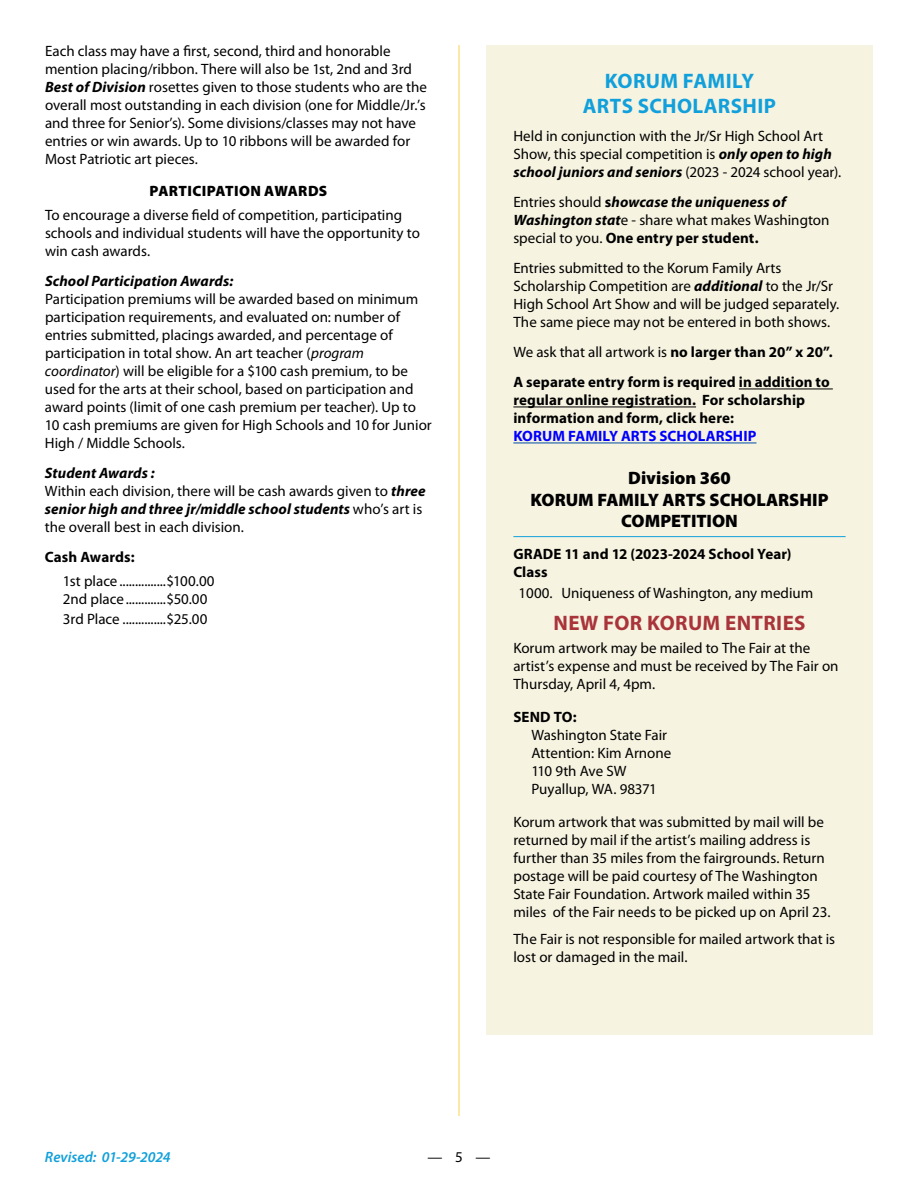
<style>
.page{position:relative;width:918px;height:1188px;background:#fff}
.page>*{position:absolute;margin:0;border:0;box-sizing:border-box;transform-origin:0 0}
.t1{font:700 21px/25.2px "Myriad Pro";letter-spacing:.015em;color:#11a0db;text-align:center}
.t2{font:700 21px "Myriad Pro";letter-spacing:.02em;color:#a9343a}
.t3{font:900 18px/21.6px "Myriad Pro";color:#000;text-align:center}
.t4{font:15px/18px "Myriad Pro";color:#000}
.t5{font:700 15px/18px "Myriad Pro";letter-spacing:.005em;color:#000}
.t6{font:italic 700 15px "Myriad Pro";letter-spacing:.005em;color:#000}
.t7{font:700 15px "Myriad Pro";letter-spacing:.005em;color:#00f}
.t8{font:900 15px "Myriad Pro";letter-spacing:.02em;color:#000}
.t9{font:italic 600 15px "Myriad Pro";letter-spacing:-.005em;color:#11a0db}
.s1{font-weight:700;font-style:italic}
.s2{font-style:italic}
.s3{font-weight:700}
.s4{font-weight:400}
</style>
<div class="page">
<hr style="left:459px;top:45px;width:1px;height:1071px;background:#f8d44c">
<div style="left:486px;top:45px;width:387px;height:990px;background:#f6f3e1"></div>
<hr style="left:739px;top:389px;width:94px;height:1px;background:#000">
<hr style="left:513px;top:407px;width:183px;height:1px;background:#000">
<hr style="left:513px;top:443px;width:243px;height:1px;background:#004ba5">
<hr style="left:513px;top:536px;width:333px;height:1px;background:#11a0db">
<p class="t4" style="left:45px;top:42px;width:383px">Each class may have a first, second, third and honorable mention placing/ribbon. There will also be 1st, 2nd and 3rd <span class="s1">Best of Division</span> rosettes given to those students who are the overall most outstanding in each division (one for Middle/Jr.’s and three for Senior’s). Some divisions/classes may not have entries or win awards. Up to 10 ribbons will be awarded for Most Patriotic art pieces.</p>
<p class="t8" style="left:150px;top:182px;width:179px">PARTICIPATION AWARDS</p>
<p class="t4" style="left:45px;top:205px;width:376px">To encourage a diverse field of competition, participating schools and individual students will have the opportunity to win cash awards.</p>
<p class="t6" style="left:45px;top:271px;width:190px">School Participation Awards:</p>
<p class="t4" style="left:45px;top:289px;width:388px">Participation premiums will be awarded based on minimum participation requirements, and evaluated on: number of entries submitted, placings awarded, and percentage of participation in total show. An art teacher (<span class="s2">program coordinator</span>) will be eligible for a $100 cash premium, to be used for the arts at their school, based on participation and award points (limit of one cash premium per teacher). Up to 10 cash premiums are given for High Schools and 10 for Junior High / Middle Schools.</p>
<p class="t4" style="left:45px;top:463px;width:382px"><span class="s1">Student Awards :<br></span>Within each division, there will be cash awards given to <span class="s1">three senior high and three jr/middle school students</span> who’s art is the overall best in each division.</p>
<p class="t5" style="left:45px;top:547px;width:91px">Cash Awards:</p>
<p class="t4" style="left:63px;top:571px;width:153px">1st place ...............$100.00<br>2nd place.............$50.00</p>
<p class="t4" style="left:63px;top:609px;width:146px">3rd Place ..............$25.00</p>
<h1 class="t1" style="left:583px;top:67px;width:194px">KORUM FAMILY<br>ARTS SCHOLARSHIP</h1>
<p class="t4" style="left:513px;top:127px;width:329px">Held in conjunction with the Jr/Sr High School Art<br>Show, this special competition is <span class="s1">only open to high school juniors and seniors</span> (2023 - 2024 school year).</p>
<p class="t4" style="left:513px;top:193px;width:318px">Entries should <span class="s3">s</span><span class="s1">howcase the uniqueness of<br>Washington stat</span>e - share what makes Washington special to you. <span class="s3">One entry per student.</span></p>
<p class="t4" style="left:513px;top:259px;width:327px">Entries submitted to the Korum Family Arts Scholarship Competition are <span class="s1">additional</span> to the Jr/Sr High School Art Show and will be judged separately.<br>The same piece may not be entered in both shows.</p>
<p class="t5" style="left:513px;top:337px;width:321px;line-height:30px"><span class="s4">We ask that all artwork is</span> no larger than 20” x 20”.<br>A separate entry form is required in addition to</p>
<p class="t5" style="left:513px;top:391px;width:293px">regular online registration. For scholarship information and form, click here:</p>
<p class="t7" style="left:513px;top:427px;width:245px">KORUM FAMILY ARTS SCHOLARSHIP</p>
<p class="t3" style="left:530px;top:467px;width:300px">Division 360<br>KORUM FAMILY ARTS SCHOLARSHIP<br>COMPETITION</p>
<p class="t5" style="left:513px;top:544px;width:280px">GRADE 11 and 12 (2023-2024 School Year)<br>Class</p>
<p class="t4" style="left:519px;top:583px;width:296px">1000. Uniqueness of Washington, any medium</p>
<h1 class="t2" style="left:553px;top:610px;width:254px">NEW FOR KORUM ENTRIES</h1>
<p class="t4" style="left:513px;top:639px;width:327px">Korum artwork may be mailed to The Fair at the artist’s expense and must be received by The Fair on<br>Thursday, April 4, 4pm.</p>
<p class="t5" style="left:513px;top:707px;width:65px">SEND TO:</p>
<p class="t4" style="left:531px;top:726px;width:142px">Washington State Fair<br>Attention: Kim Arnone<br>110 9th Ave SW<br>Puyallup, WA. 98371</p>
<p class="t4" style="left:513px;top:813px;width:319px">Korum artwork that was submitted by mail will be returned by mail if the artist’s mailing address is further than 35 miles from the fairgrounds. Return postage will be paid courtesy of The Washington State Fair Foundation. Artwork mailed within 35 miles of the Fair needs to be picked up on April 23.</p>
<p class="t4" style="left:513px;top:930px;width:323px">The Fair is not responsible for mailed artwork that is lost or damaged in the mail.</p>
<p class="t9" style="left:45px;top:1147px;width:127px">Revised: 01-29-2024</p>
<p class="t4" style="left:427px;top:1147px;width:65px">— 5 —</p>
</div>
